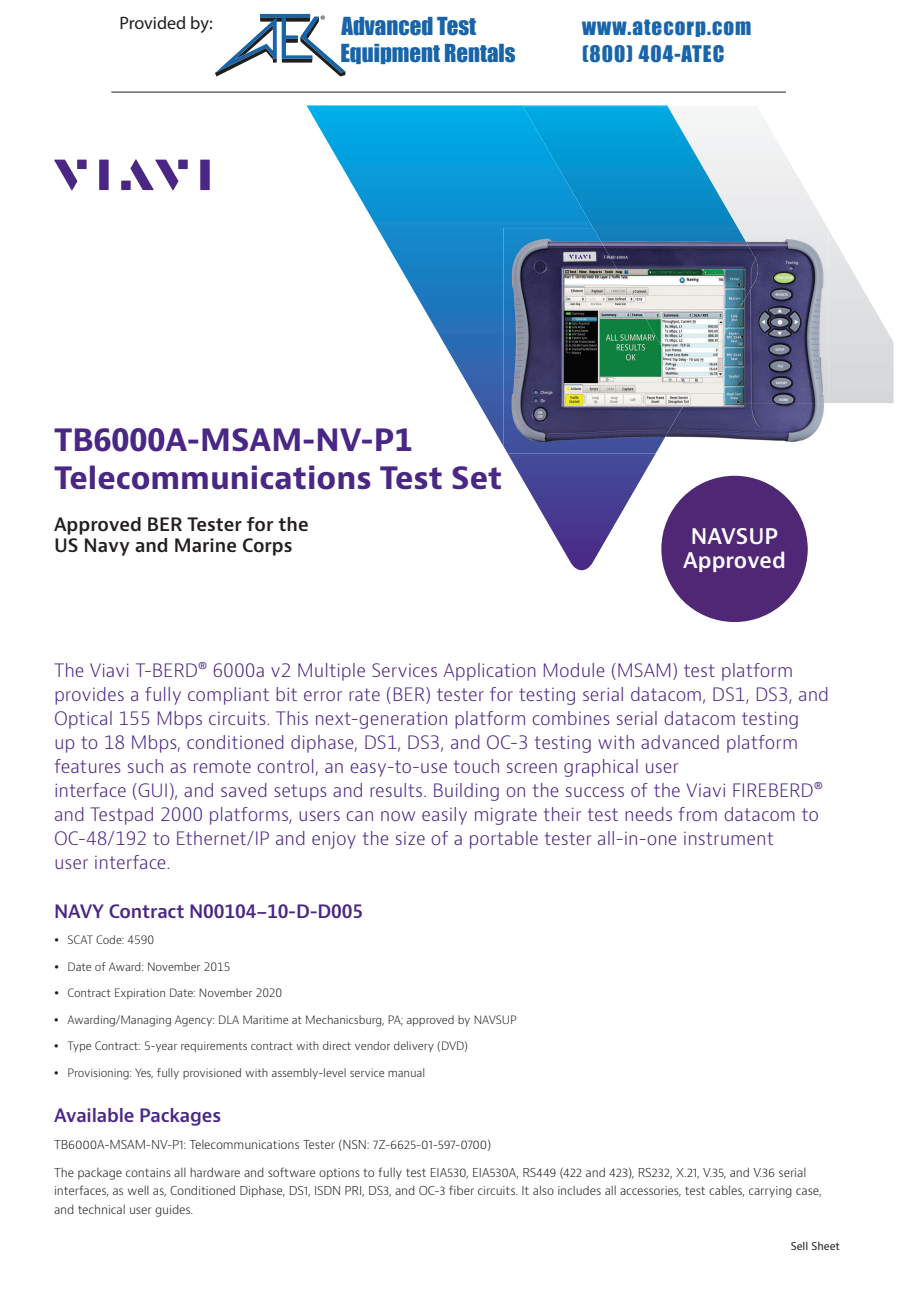
<style>
.page{position:relative;width:897px;height:1296px;background:#fff}
.page>*{position:absolute;margin:0;border:0;box-sizing:border-box;transform-origin:0 0}
.t1{font:700 30px/37.5px "Bernino Sans";color:#4a2785}
.t2{font:22.8px/27px "Impact";color:#1764a8}
.t3{font:21px/27.3px "Impact";letter-spacing:.05em;color:#1865aa}
.t4{font:600 21px/24px "Bernino Sans";color:#fff;text-align:center}
.t5{font:300 18px/24px "Bernino Sans";color:#4a2785}
.t6{font:600 18px "Bernino Sans";letter-spacing:-.01em;color:#4a2785}
.t7{font:600 18px/21px "Bernino Sans";color:#231f20}
.t8{font:18px "Myriad Pro";letter-spacing:-.005em;color:#211e1e}
.t9{font:300 12px/18.8px "Bernino Sans";letter-spacing:-.01em;color:#231f20}
.t10{font:300 11.25px "Bernino Sans";letter-spacing:-.01em;color:#231f20}
.t11{font:10.8px "Calibri";color:#211e1e}
.t12{font:10.5px "Bernino Sans";color:#231f20}
</style>
<div class="page">
<svg style="left:306px;top:105px;width:361px;height:465px"></svg>
<svg style="left:737px;top:120px;width:156px;height:283px"></svg>
<img style="left:522px;top:106px;width:215px;height:122px">
<svg style="left:54px;top:160px;width:23px;height:31px"></svg>
<div style="left:77px;top:160px;width:10px;height:9px;background:#4a2785"></div>
<div style="left:99px;top:160px;width:10px;height:30px;background:#4a2785"></div>
<div style="left:178px;top:160px;width:10px;height:9px;background:#4a2785"></div>
<div style="left:200px;top:160px;width:10px;height:30px;background:#4a2785"></div>
<svg style="left:130px;top:159px;width:48px;height:32px"></svg>
<div style="left:121px;top:181px;width:10px;height:9px;background:#4a2785"></div>
<img style="left:689px;top:403px;width:135px;height:39px">
<img style="left:503px;top:228px;width:186px;height:225px">
<img style="left:689px;top:228px;width:139px;height:175px">
<img style="left:593px;top:228px;width:166px;height:167px">
<div style="left:661px;top:476px;width:146px;height:146px;background:#4f2774;border-radius:50%"></div>
<svg style="left:215px;top:14px;width:130px;height:62px"></svg>
<hr style="left:111px;top:92px;width:674px;height:1px;background:#211e1e">
<p class="t11" style="left:320px;top:11px;width:7px">®</p>
<p class="t8" style="left:119px;top:12px;width:95px">Provided by:</p>
<p class="t3" style="left:582px;top:12px;width:171px">www.atecorp.com (800) 404-ATEC</p>
<p class="t2" style="left:340px;top:12px;width:176px">Advanced Test<br>Equipment Rentals</p>
<h1 class="t1" style="left:54px;top:422px;width:450px">TB6000A-MSAM-NV-P1<br>Telecommunications Test Set</h1>
<p class="t7" style="left:54px;top:514px;width:256px">Approved BER Tester for the<br>US Navy and Marine Corps</p>
<p class="t4" style="left:683px;top:525px;width:104px">NAVSUP<br>Approved</p>
<p class="t5" style="left:54px;top:659px;width:776px">The Viavi T-BERD® 6000a v2 Multiple Services Application Module (MSAM) test platform provides a fully compliant bit error rate (BER) tester for testing serial datacom, DS1, DS3, and Optical 155 Mbps circuits. This next-generation platform combines serial datacom testing<br>up to 18 Mbps, conditioned diphase, DS1, DS3, and OC-3 testing with advanced platform features such as remote control, an easy-to-use touch screen graphical user<br>interface (GUI), and saved setups and results. Building on the success of the Viavi FIREBERD® and Testpad 2000 platforms, users can now easily migrate their test needs from datacom to OC-48/192 to Ethernet/IP and enjoy the size of a portable tester all-in-one instrument<br>user interface.</p>
<p class="t6" style="left:54px;top:900px;width:311px">NAVY Contract N00104−10-D-D005</p>
<p class="t10" style="left:54px;top:933px;width:102px">• SCAT Code: 4590</p>
<p class="t10" style="left:54px;top:959px;width:178px">• Date of Award: November 2015</p>
<p class="t10" style="left:54px;top:986px;width:230px">• Contract Expiration Date: November 2020</p>
<p class="t10" style="left:54px;top:1012px;width:464px">• Awarding/Managing Agency: DLA Maritime at Mechanicsburg, PA; approved by NAVSUP</p>
<p class="t10" style="left:54px;top:1039px;width:415px">• Type Contract: 5-year requirements contract with direct vendor delivery (DVD)</p>
<p class="t10" style="left:54px;top:1065px;width:373px">• Provisioning: Yes, fully provisioned with assembly-level service manual</p>
<p class="t6" style="left:54px;top:1104px;width:169px">Available Packages</p>
<p class="t9" style="left:54px;top:1136px;width:438px">TB6000A-MSAM-NV-P1: Telecommunications Tester (NSN: 7Z-6625-01-597-0700)</p>
<p class="t9" style="left:54px;top:1163px;width:769px">The package contains all hardware and software options to fully test EIA530, EIA530A, RS449 (422 and 423), RS232, X.21, V.35, and V.36 serial interfaces, as well as, Conditioned Diphase, DS1, ISDN PRI, DS3, and OC-3 fiber circuits. It also includes all accessories, test cables, carrying case, and technical user guides.</p>
<p class="t12" style="left:790px;top:1240px;width:51px">Sell Sheet</p>
</div>
